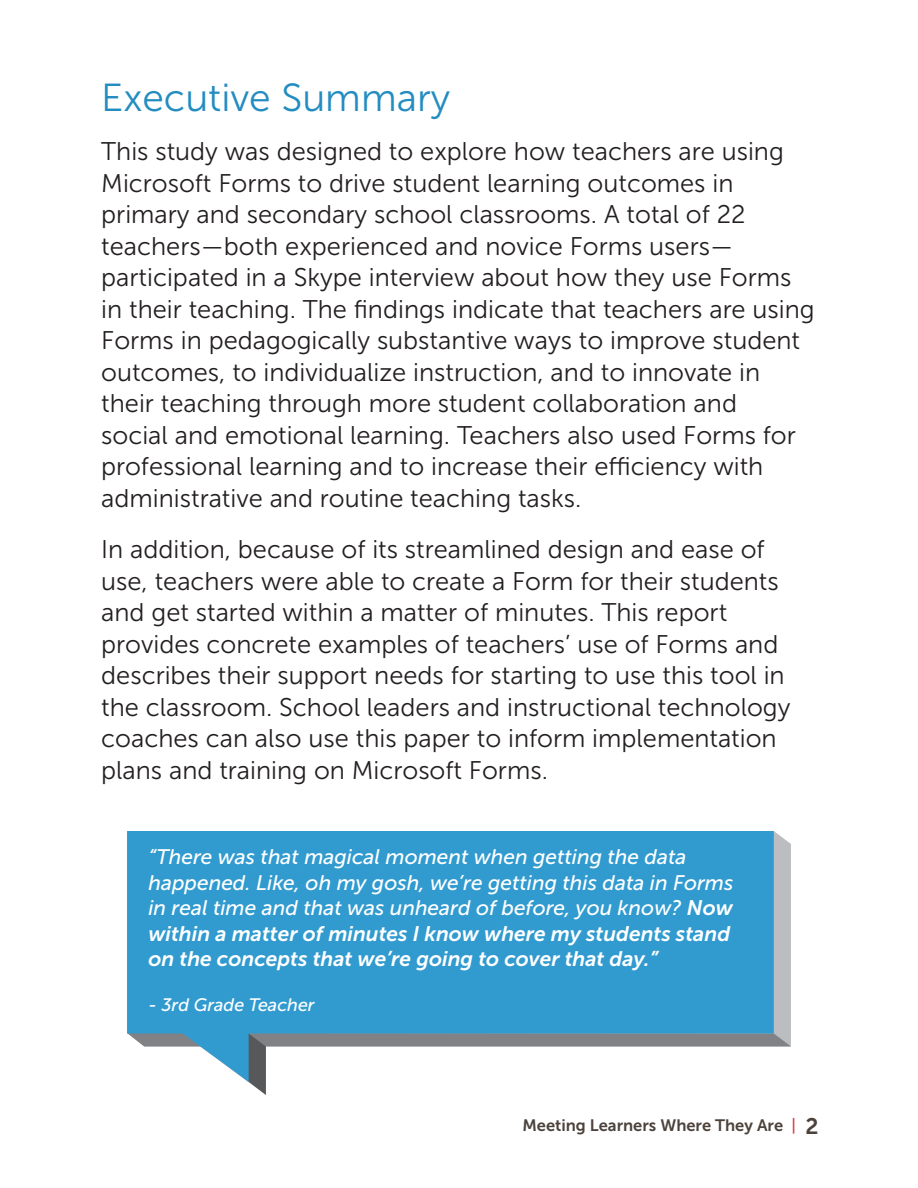
<style>
.page{position:relative;width:918px;height:1188px;background:#fff}
.page>*{position:absolute;margin:0;border:0;box-sizing:border-box;transform-origin:0 0}
.Page_Title{font:39px "Museo Sans 300";color:#238cc0}
.Introduction_Text{font:25.5px/31.5px "Museo Sans 300";color:#231f20}
.t1{font:italic 21px/25.5px "Museo Sans 500";color:#fff}
.Callout_Text{font:italic 18px "Museo Sans 500";color:#fff}
.t2{font:16.5px "Museo Sans 700";color:#4c423c}
.s1{font-family:"Museo Sans 700"}
.s2{font-family:"Museo Slab 500";color:#dc3348}
.s3{font-size:22.5px}
</style>
<div class="page">
<svg style="left:248px;top:1033px;width:543px;height:62px"></svg>
<svg style="left:127px;top:831px;width:647px;height:251px;background:#50a6d2"></svg>
<p class="Page_Title" style="left:101px;top:77px;width:351px">Executive Summary</p>
<p class="Introduction_Text" style="left:101px;top:136px;width:715px">This study was designed to explore how teachers are using Microsoft Forms to drive student learning outcomes in primary and secondary school classrooms. A total of 22 teachers—both experienced and novice Forms users— participated in a Skype interview about how they use Forms in their teaching. The findings indicate that teachers are using Forms in pedagogically substantive ways to improve student outcomes, to individualize instruction, and to innovate in their teaching through more student collaboration and<br>social and emotional learning. Teachers also used Forms for professional learning and to increase their efficiency with administrative and routine teaching tasks.</p>
<p class="Introduction_Text" style="left:101px;top:534px;width:691px">In addition, because of its streamlined design and ease of use, teachers were able to create a Form for their students and get started within a matter of minutes. This report provides concrete examples of teachers’ use of Forms and describes their support needs for starting to use this tool in the classroom. School leaders and instructional technology coaches can also use this paper to inform implementation plans and training on Microsoft Forms.</p>
<p class="t1" style="left:148px;top:844px;width:587px">“There was that magical moment when getting the data happened. Like, oh my gosh, we’re getting this data in Forms in real time and that was unheard of before, you know? <span class="s1">Now within a matter of minutes I know where my students stand on the concepts that we’re going to cover that day.”</span></p>
<p class="Callout_Text" style="left:148px;top:995px;width:168px">- 3rd Grade Teacher</p>
<p class="t2" style="left:522px;top:1116px;width:298px">Meeting Learners Where They Are <span class="s2">|</span> <span class="s3">2</span></p>
</div>
